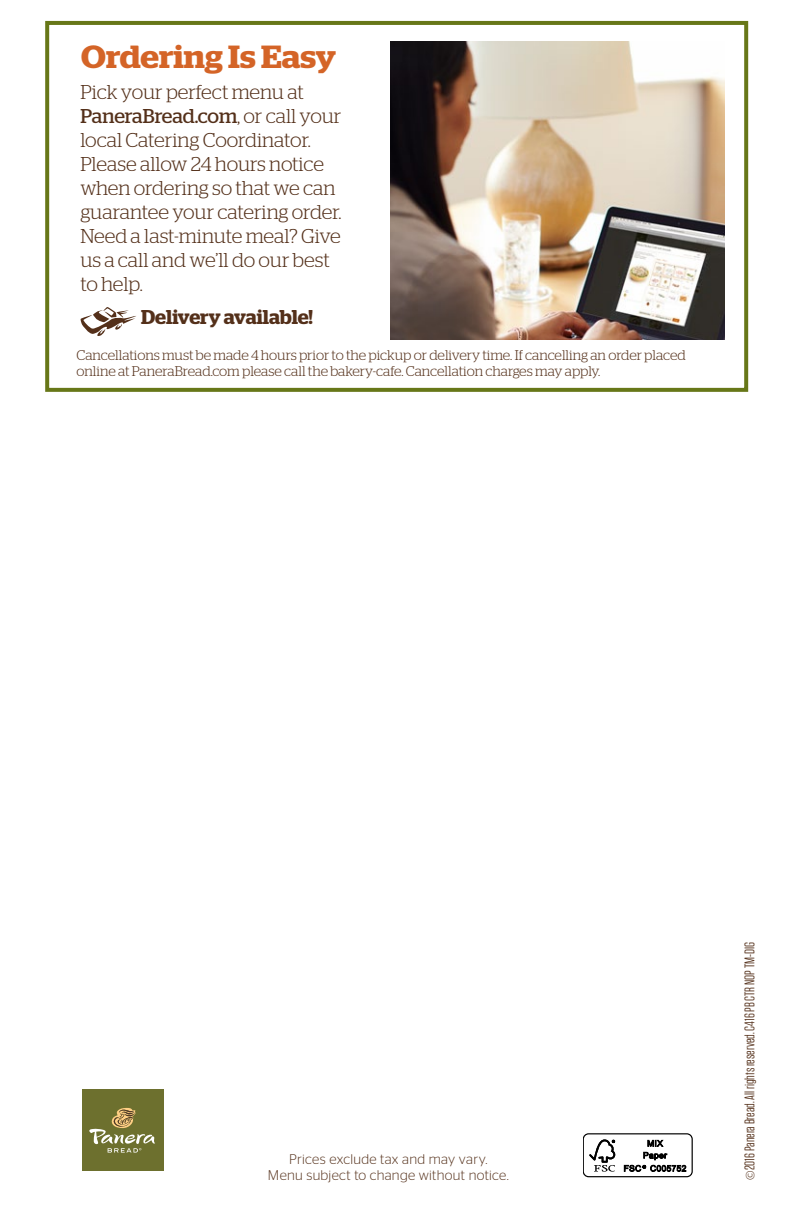
<style>
.page{position:relative;width:792px;height:1224px;background:#fff}
.page>*{position:absolute;margin:0;border:0;box-sizing:border-box;transform-origin:0 0}
.t1{font:600 32px "Stag";color:#d46427;scale:1.06 1}
.t2{font:300 20px/24px "Stag";letter-spacing:-.005em;color:#54301a}
.t3{font:600 20px "Stag";color:#54301a}
.t4{font:300 14px/16px "Stag";letter-spacing:-.005em;color:#54301a}
.t5{font:300 14px/16px "Stag Sans";letter-spacing:.02em;color:#54301a;text-align:center}
.t6{font:14px "Tungsten Rounded";color:#54301a}
.s1{font-weight:400}
.s2{font-family:"Stag Sans";font-weight:300;font-size:12px}
</style>
<div class="page">
<div style="left:45px;top:21px;width:703px;height:371px;border:4px solid #677718"></div>
<img style="left:390px;top:42px;width:335px;height:297px">
<div style="left:583px;top:1133px;width:110px;height:44px;border:1px solid #000;border-radius:5px"></div>
<svg style="left:589px;top:1139px;width:26px;height:33px"></svg>
<svg style="left:624px;top:1139px;width:62px;height:33px"></svg>
<div style="left:82px;top:1089px;width:81px;height:81px;background:#6d702e"></div>
<svg style="left:89px;top:1108px;width:66px;height:45px"></svg>
<svg style="left:80px;top:307px;width:56px;height:29px"></svg>
<h1 class="t1" style="left:81px;top:38px;width:242px">Ordering Is Easy</h1>
<p class="t2" style="left:80px;top:80px;width:263px">Pick your perfect menu at<br><span class="s1">PaneraBread.com</span>, or call your local Catering Coordinator.<br>Please allow 24 hours notice when ordering so that we can guarantee your catering order.<br>Need a last-minute meal? Give us a call and we’ll do our best to help.</p>
<p class="t3" style="left:141px;top:305px;width:174px">Delivery available!</p>
<p class="t4" style="left:76px;top:347px;width:611px">Cancellations must be made 4 hours prior to the pickup or delivery time. If cancelling an order placed online at PaneraBread.com please call the bakery-cafe. Cancellation charges may apply.</p>
<p class="t5" style="left:268px;top:1151px;width:242px">Prices exclude tax and may vary.<br>Menu subject to change without notice.</p>
<p class="t6" style="left:742px;top:1180px;width:239px;rotate:-90deg"><span class="s2">©</span>2016 Panera Bread. All rights reserved. C416 PB CTR NOP TM-DIG</p>
</div>
